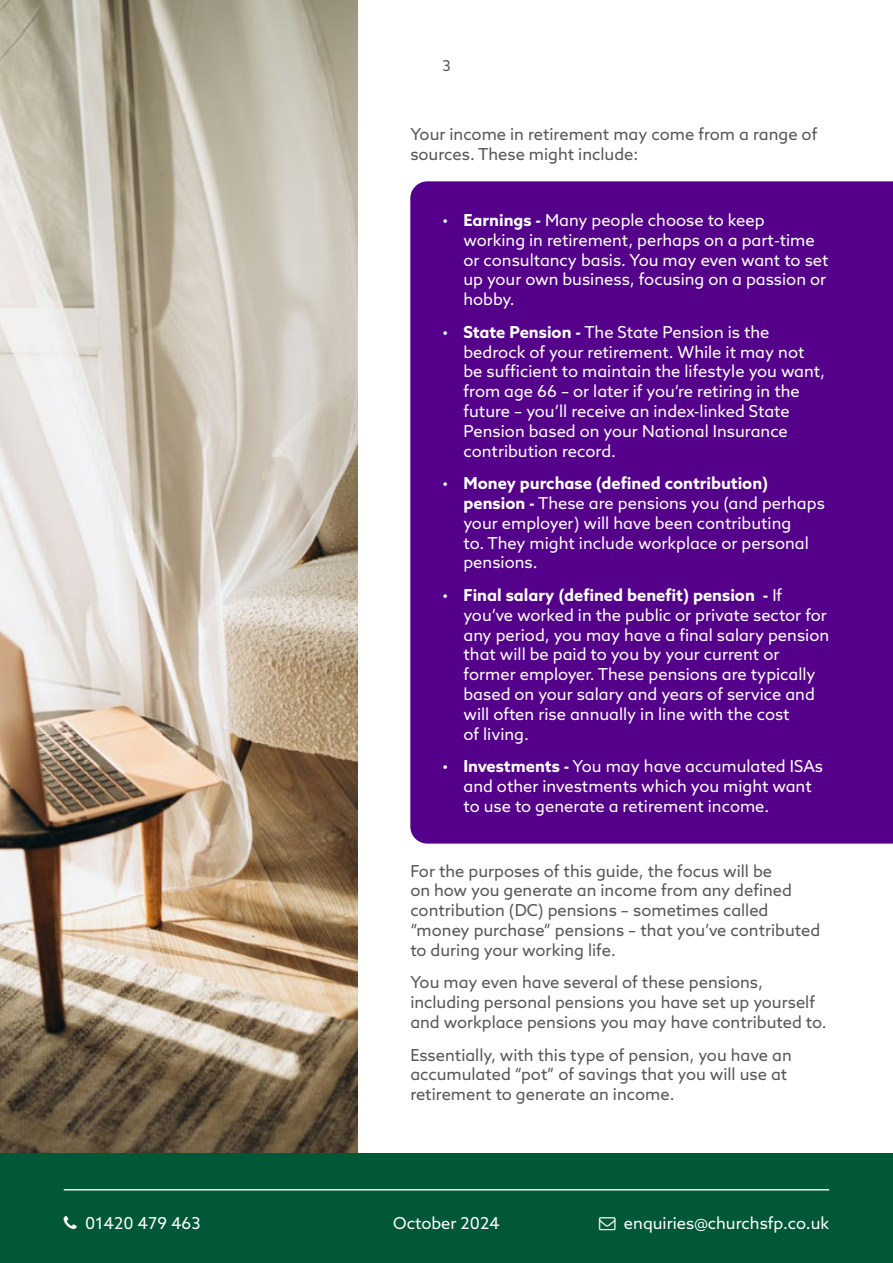
<style>
.page{position:relative;width:893px;height:1263px;background:#fff}
.page>*{position:absolute;margin:0;border:0;box-sizing:border-box;transform-origin:0 0}
.t1{font:16.5px/19.8px "Azo Sans";color:#fff}
.t2{font:16.5px/19.8px "Azo Sans";color:#575756}
.t3{font:15px "Azo Sans";color:#575756}
.s1{font-weight:700}
</style>
<div class="page">
<img style="left:0;top:0;width:357px;height:1153px">
<div style="left:0;top:1153px;width:893px;height:110px;background:#005836"></div>
<hr style="left:64px;top:1189px;width:765px;height:1px;background:#fff">
<div style="left:410px;top:181px;width:483px;height:662px;background:#54008b"></div>
<p class="t3" style="left:442px;top:56px;width:10px">3</p>
<p class="t2" style="left:410px;top:124px;width:409px">Your income in retirement may come from a range of sources. These might include:</p>
<p class="t1" style="left:463px;top:210px;width:366px;text-indent:-21px">• <span class="s1">Earnings -</span> Many people choose to keep working in retirement, perhaps on a part-time or consultancy basis. You may even want to set up your own business, focusing on a passion or hobby.</p>
<p class="t1" style="left:463px;top:322px;width:363px;text-indent:-21px">• <span class="s1">State Pension -</span> The State Pension is the bedrock of your retirement. While it may not be sufficient to maintain the lifestyle you want, from age 66 – or later if you’re retiring in the future – you’ll receive an index-linked State Pension based on your National Insurance contribution record.</p>
<p class="t1" style="left:463px;top:473px;width:363px;text-indent:-21px">• <span class="s1">Money purchase (defined contribution) pension -</span> These are pensions you (and perhaps your employer) will have been contributing<br>to. They might include workplace or personal pensions.</p>
<p class="t1" style="left:463px;top:585px;width:367px;text-indent:-21px">• <span class="s1">Final salary (defined benefit) pension -</span> If you’ve worked in the public or private sector for any period, you may have a final salary pension that will be paid to you by your current or former employer. These pensions are typically based on your salary and years of service and will often rise annually in line with the cost<br>of living.</p>
<p class="t1" style="left:463px;top:756px;width:361px;text-indent:-21px">• <span class="s1">Investments -</span> You may have accumulated ISAs and other investments which you might want to use to generate a retirement income.</p>
<p class="t2" style="left:410px;top:861px;width:411px">For the purposes of this guide, the focus will be<br>on how you generate an income from any defined contribution (DC) pensions – sometimes called “money purchase” pensions – that you’ve contributed to during your working life.</p>
<p class="t2" style="left:410px;top:972px;width:418px">You may even have several of these pensions, including personal pensions you have set up yourself and workplace pensions you may have contributed to.</p>
<p class="t2" style="left:410px;top:1044px;width:383px">Essentially, with this type of pension, you have an accumulated “pot” of savings that you will use at retirement to generate an income.</p>
<p class="t1" style="left:85px;top:1213px;width:117px">01420 479 463</p>
<p class="t1" style="left:624px;top:1213px;width:207px">enquiries@churchsfp.co.uk</p>
<p class="t1" style="left:393px;top:1213px;width:108px">October 2024</p>
</div>
